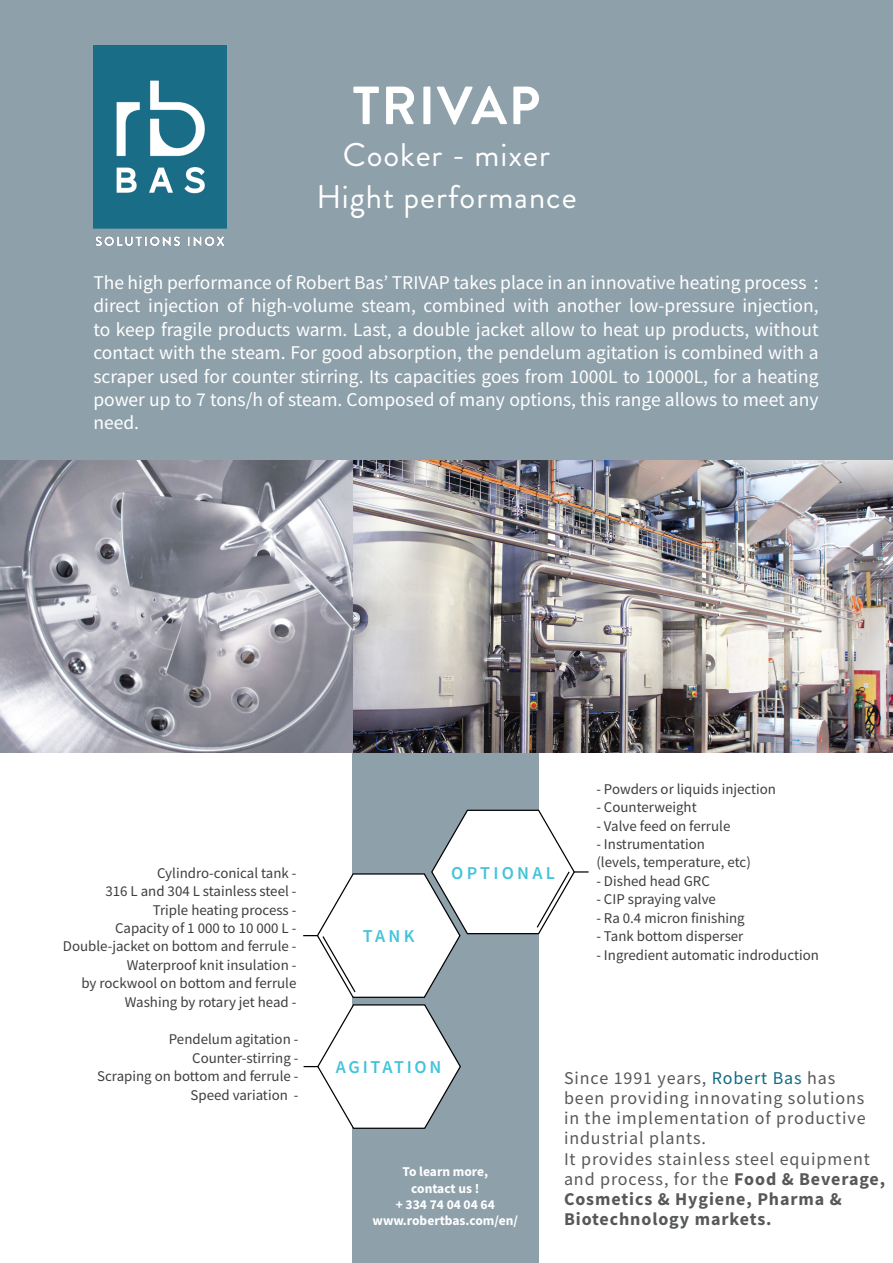
<style>
.page{position:relative;width:893px;height:1263px;background:#fff}
.page>*{position:absolute;margin:0;border:0;box-sizing:border-box;transform-origin:0 0}
.t1{font:700 53.55px "Brandon Grotesque";letter-spacing:.03em;color:#fff}
.t2{font:32.7px "Brandon Grotesque";letter-spacing:.03em;color:#fff}
.t3{font:19.5px/23.4px "Source Sans Pro";color:#fff;text-align:justify}
.t4{font:600 18.15px "Source Sans Pro";letter-spacing:.155em;color:#43c3db}
.t5{font:600 18.15px "Source Sans Pro";letter-spacing:.18em;color:#43c3db}
.t6{font:700 18px/20.1px "Source Sans Pro";letter-spacing:.05em;color:#57585a}
.t7{font:18px/20.1px "Source Sans Pro";letter-spacing:.05em;color:#57585a}
.t8{font:14.85px/18.5px "Source Sans Pro";color:#3e3e3f;text-align:right}
.t9{font:700 13.5px "Source Sans Pro";color:#fff}
.s1{color:#126982}
.s2{font-weight:400}
</style>
<div class="page">
<div style="left:0;top:0;width:893px;height:460px;background:#8ea0aa"></div>
<div style="left:353px;top:753px;width:186px;height:510px;background:#8ea0aa"></div>
<img style="left:1px;top:460px;width:891px;height:293px">
<img style="left:93px;top:46px;width:134px;height:199px">
<svg style="left:303px;top:809px;width:286px;height:320px"></svg>
<p class="t1" style="left:353px;top:68px;width:189px">TRIVAP</p>
<p class="t2" style="left:343px;top:132px;width:208px">Cooker - mixer</p>
<p class="t2" style="left:316px;top:174px;width:262px">Hight performance</p>
<p class="t3" style="left:93px;top:271px;width:727px">The high performance of Robert Bas’ TRIVAP takes place in an innovative heating process :</p>
<p class="t3" style="left:93px;top:294px;width:727px">direct injection of high-volume steam, combined with another low-pressure injection, to keep fragile products warm. Last, a double jacket allow to heat up products, without contact with the steam. For good absorption, the pendelum agitation is combined with a scraper used for counter stirring. Its capacities goes from 1000L to 10000L, for a heating power up to 7 tons/h of steam. Composed of many options, this range allows to meet any need.</p>
<p class="t8" style="left:63px;top:863px;width:235px">Cylindro-conical tank -<br>316 L and 304 L stainless steel -<br>Triple heating process -<br>Capacity of 1 000 to 10 000 L -<br>Double-jacket on bottom and ferrule -<br>Waterproof knit insulation -<br>by rockwool on bottom and ferrule<br>Washing by rotary jet head -</p>
<p class="t5" style="left:451px;top:861px;width:105px">OPTIONAL</p>
<p class="t4" style="left:363px;top:924px;width:53px">TANK</p>
<p class="t8" style="left:169px;top:1030px;width:131px">Pendelum agitation -</p>
<p class="t8" style="left:192px;top:1048px;width:108px">Counter-stirring -</p>
<p class="t8" style="left:97px;top:1067px;width:203px">Scraping on bottom and ferrule -</p>
<p class="t8" style="left:191px;top:1085px;width:109px">Speed variation -</p>
<p class="t4" style="left:336px;top:1055px;width:107px">AGITATION</p>
<p class="t9" style="left:402px;top:1163px;width:87px">To learn more,</p>
<p class="t9" style="left:411px;top:1179px;width:70px">contact us !</p>
<p class="t9" style="left:396px;top:1195px;width:101px">+ 334 74 04 04 64</p>
<p class="t9" style="left:373px;top:1211px;width:147px">www.robertbas.com/en/</p>
<p class="t8" style="left:596px;top:779px;width:181px">- Powders or liquids injection</p>
<p class="t8" style="left:596px;top:798px;width:102px">- Counterweight</p>
<p class="t8" style="left:596px;top:816px;width:135px">- Valve feed on ferrule</p>
<p class="t8" style="left:596px;top:835px;width:110px">- Instrumentation</p>
<p class="t8" style="left:596px;top:853px;width:156px">(levels, temperature, etc)</p>
<p class="t8" style="left:596px;top:872px;width:115px">- Dished head GRC</p>
<p class="t8" style="left:596px;top:890px;width:121px">- CIP spraying valve</p>
<p class="t8" style="left:596px;top:908px;width:150px">- Ra 0.4 micron finishing</p>
<p class="t8" style="left:596px;top:927px;width:149px">- Tank bottom disperser</p>
<p class="t8" style="left:596px;top:945px;width:224px">- Ingredient automatic indroduction</p>
<p class="t7" style="left:564px;top:1068px;width:303px">Since 1991 years, <span class="s1">Robert Bas</span> has been providing innovating solutions in the implementation of productive industrial plants.</p>
<p class="t6" style="left:564px;top:1148px;width:323px"><span class="s2">It provides stainless steel equipment and process, for the</span> Food &amp; Beverage,<br>Cosmetics &amp; Hygiene, Pharma &amp;<br>Biotechnology markets.</p>
</div>
